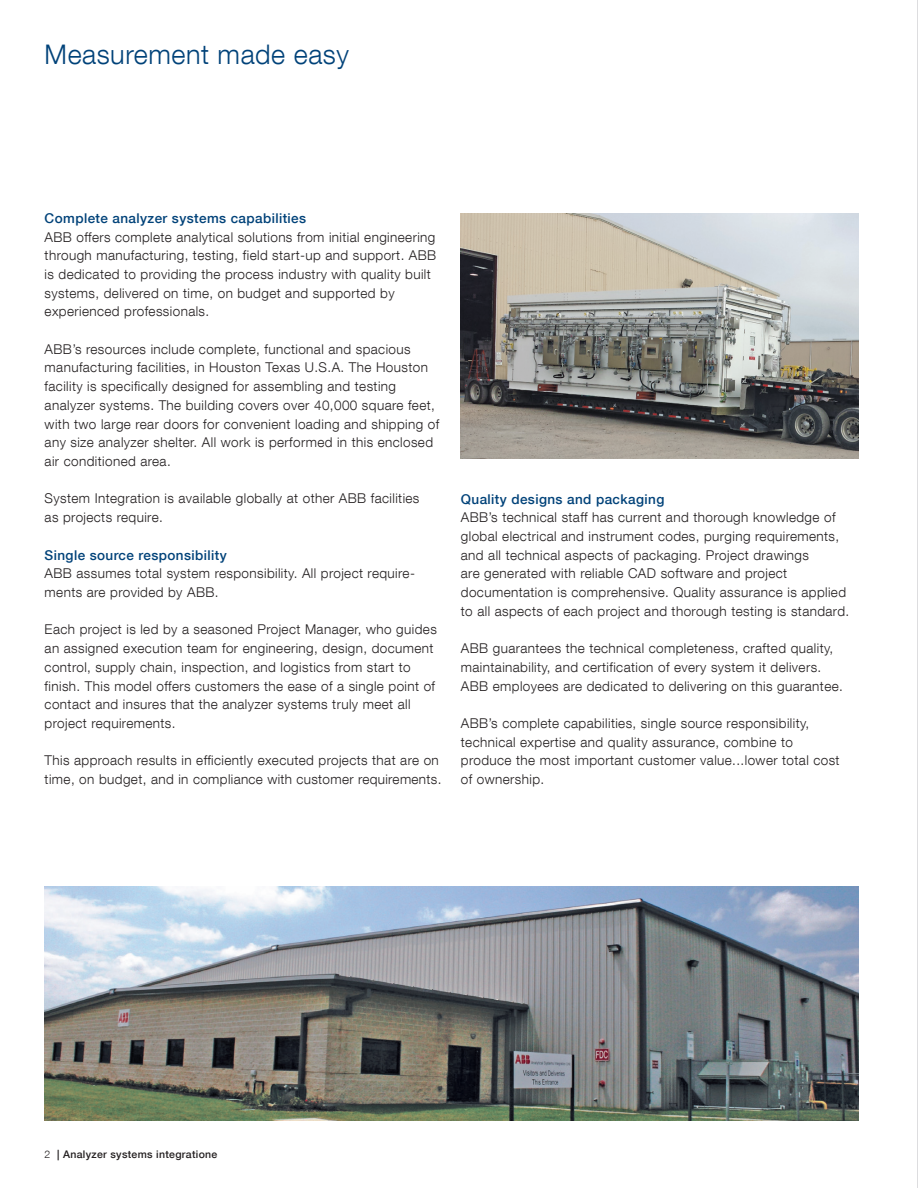
<style>
.page{position:relative;width:918px;height:1188px;background:#fff}
.page>*{position:absolute;margin:0;border:0;box-sizing:border-box;transform-origin:0 0}
.t1{font:300 27px "ABB Neue Helvetica";letter-spacing:.02em;color:#004279}
.t2{font:300 13.5px/18.8px "ABB Neue Helvetica";letter-spacing:.03em;color:#231f20}
.t3{font:500 13.5px "ABB Neue Helvetica";letter-spacing:.03em;color:#004279}
.t4{font:500 10.5px "ABB Neue Helvetica";letter-spacing:.03em;color:#231f20}
.s1{font-weight:300}
</style>
<div class="page">
<svg style="left:917px;top:0;width:1px;height:1188px"></svg>
<img style="left:461px;top:213px;width:397px;height:246px">
<img style="left:45px;top:887px;width:813px;height:234px">
<h1 class="t1" style="left:45px;top:38px;width:306px">Measurement made easy</h1>
<p class="t3" style="left:45px;top:210px;width:263px">Complete analyzer systems capabilities</p>
<p class="t2" style="left:45px;top:227px;width:393px">ABB offers complete analytical solutions from initial engineering through manufacturing, testing, field start-up and support. ABB is dedicated to providing the process industry with quality built systems, delivered on time, on budget and supported by experienced professionals.</p>
<p class="t2" style="left:45px;top:339px;width:396px">ABB’s resources include complete, functional and spacious manufacturing facilities, in Houston Texas U.S.A. The Houston facility is specifically designed for assembling and testing analyzer systems. The building covers over 40,000 square feet, with two large rear doors for convenient loading and shipping of any size analyzer shelter. All work is performed in this enclosed air conditioned area.</p>
<p class="t2" style="left:45px;top:489px;width:376px">System Integration is available globally at other ABB facilities as projects require.</p>
<p class="t3" style="left:45px;top:547px;width:184px">Single source responsibility</p>
<p class="t2" style="left:45px;top:564px;width:372px">ABB assumes total system responsibility. All project require&shy;ments are provided by ABB.</p>
<p class="t2" style="left:45px;top:620px;width:394px">Each project is led by a seasoned Project Manager, who guides an assigned execution team for engineering, design, document control, supply chain, inspection, and logistics from start to finish. This model offers customers the ease of a single point of contact and insures that the analyzer systems truly meet all project requirements.</p>
<p class="t2" style="left:45px;top:751px;width:398px">This approach results in efficiently executed projects that are on time, on budget, and in compliance with customer requirements.</p>
<p class="t3" style="left:461px;top:491px;width:205px">Quality designs and packaging</p>
<p class="t2" style="left:461px;top:508px;width:390px">ABB’s technical staff has current and thorough knowledge of global electrical and instrument codes, purging requirements, and all technical aspects of packaging. Project drawings<br>are generated with reliable CAD software and project documentation is comprehensive. Quality assurance is applied to all aspects of each project and thorough testing is standard.</p>
<p class="t2" style="left:461px;top:639px;width:384px">ABB guarantees the technical completeness, crafted quality, maintainability, and certification of every system it delivers.<br>ABB employees are dedicated to delivering on this guarantee.</p>
<p class="t2" style="left:461px;top:714px;width:380px">ABB’s complete capabilities, single source responsibility, technical expertise and quality assurance, combine to produce the most important customer value...lower total cost of ownership.</p>
<p class="t4" style="left:45px;top:1148px;width:174px"><span class="s1">2</span> | Analyzer systems integratione</p>
</div>
